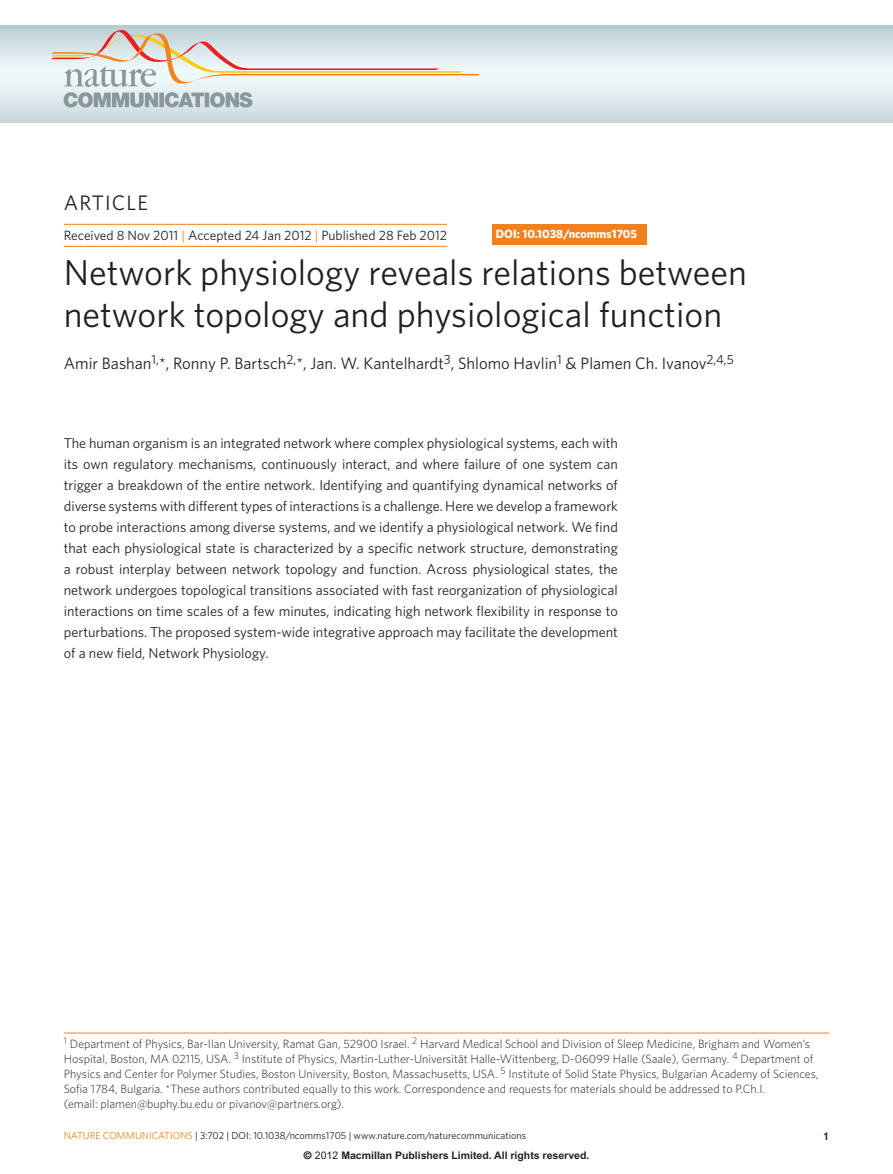
<style>
.page{position:relative;width:893px;height:1174px;background:#fff}
.page>*{position:absolute;margin:0;border:0;box-sizing:border-box;transform-origin:0 0}
.pAtl{font:36px/42px "Whitney";color:#231f20}
.t1{font:21px "Whitney";letter-spacing:.05em;color:#231f20}
.pAu{font:16.5px "Whitney";color:#231f20}
.pAbstext{font:14.25px/21px "Whitney";color:#231f20;text-align:justify}
.pPrdates{font:13.5px "Whitney";color:#231f20}
.pAffiliation{font:300 12px/15px "Whitney";color:#231f20}
.pDoiTop{font:700 12px "Whitney";color:#fff}
.t2{font:700 10.5px "Arial";color:#231f20}
.pDoiLRH{font:10.2px "Whitney";color:#231f20}
.pDoiLRH-2{font:10.2px "Whitney";color:#f1801f}
.s1{color:#f1801f}
.s2{font-family:"Helvetica"}
.s3{font-weight:400}
</style>
<div class="page">
<svg style="left:0;top:25px;width:893px;height:97px"></svg>
<svg style="left:50px;top:30px;width:431px;height:77px"></svg>
<hr style="left:64px;top:224px;width:383px;height:1px;background:#f1801f">
<hr style="left:64px;top:246px;width:383px;height:1px;background:#f1801f">
<div style="left:492px;top:225px;width:154px;height:20px;background:#f1801f"></div>
<hr style="left:64px;top:1032px;width:765px;height:1px;background:#f1801f">
<p class="t1" style="left:64px;top:190px;width:86px">ARTICLE</p>
<p class="pPrdates" style="left:64px;top:227px;width:385px">Received 8 N ov 2011 <span class="s1">|</span> Accepted 24 Jan 2012 <span class="s1">|</span> Published 28 Feb 2012</p>
<p class="pDoiTop" style="left:496px;top:227px;width:143px">DOI: 10.1038/ncomms1705</p>
<p class="pAtl" style="left:64px;top:251px;width:685px">N etwork physiology reveals relations between network topology and physiological function</p>
<p class="pAu" style="left:64px;top:353px;width:672px">Amir Bashan<sup>1,</sup>*, Ronny P. Bartsch<sup>2,</sup>*, Jan. W. Kantelhardt<sup>3</sup>, Shlomo Havlin<sup>1</sup> &amp; Plamen Ch. Ivanov<sup>2,4,5</sup></p>
<p class="pAbstext" style="left:64px;top:432px;width:556px">The human organism is an integrated network where complex physiological systems, each with its own regulatory mechanisms, continuously interact, and where failure of one system can trigger a breakdown of the entire network. Identifying and quantifying dynamical networks of diverse systems with different types of interactions is a challenge. Here we develop a framework to probe interactions among diverse systems, and we identify a physiological network. We find that each physiological state is characterized by a specific network structure, demonstrating a robust interplay between network topology and function. Across physiological states, the network undergoes topological transitions associated with fast reorganization of physiological interactions on time scales of a few minutes, indicating high network flexibility in response to perturbations. The proposed system-wide integrative approach may facilitate the development of a new field, Network Physiology.</p>
<p class="pAffiliation" style="left:64px;top:1036px;width:756px"><sup>1</sup> Department of Physics, Bar-Ilan University, Ramat Gan, 52900 Israel. <sup>2</sup> Harvard Medical School and Division of Sleep Medicine, Brigham and Women’s Hospital, Boston, MA 02115, USA. <sup>3</sup> Institute of Physics, Martin-Luther-Universität Halle-Wittenberg, D-06099 Halle (Saale), Germany. <sup>4</sup> Department of Physics and Center for Polymer Studies, Boston University, Boston, Massachusetts, USA. <sup>5</sup> Institute of Solid State Physics, Bulgarian Academy of Sciences, Sofia 1784, Bulgaria. *These authors contributed equally to this work. Correspondence and requests for materials should be addressed to P.Ch.I.<br>(email: plamen@buphy.bu.edu or pivanov@partners.org).</p>
<p class="pDoiLRH-2" style="left:64px;top:1129px;width:91px">nature communicati</p>
<p class="pDoiLRH" style="left:173px;top:1129px;width:355px"><span class="s1">ons</span> | 3:702 | DOI: 10.1038/ncomms1705 | www.nature.com/naturecommunications</p>
<p class="t2" style="left:304px;top:1149px;width:287px"><span class="s2">©</span> <span class="s3">2012</span> Macmillan Publishers Limited. All rights reserved.</p>
</div>
